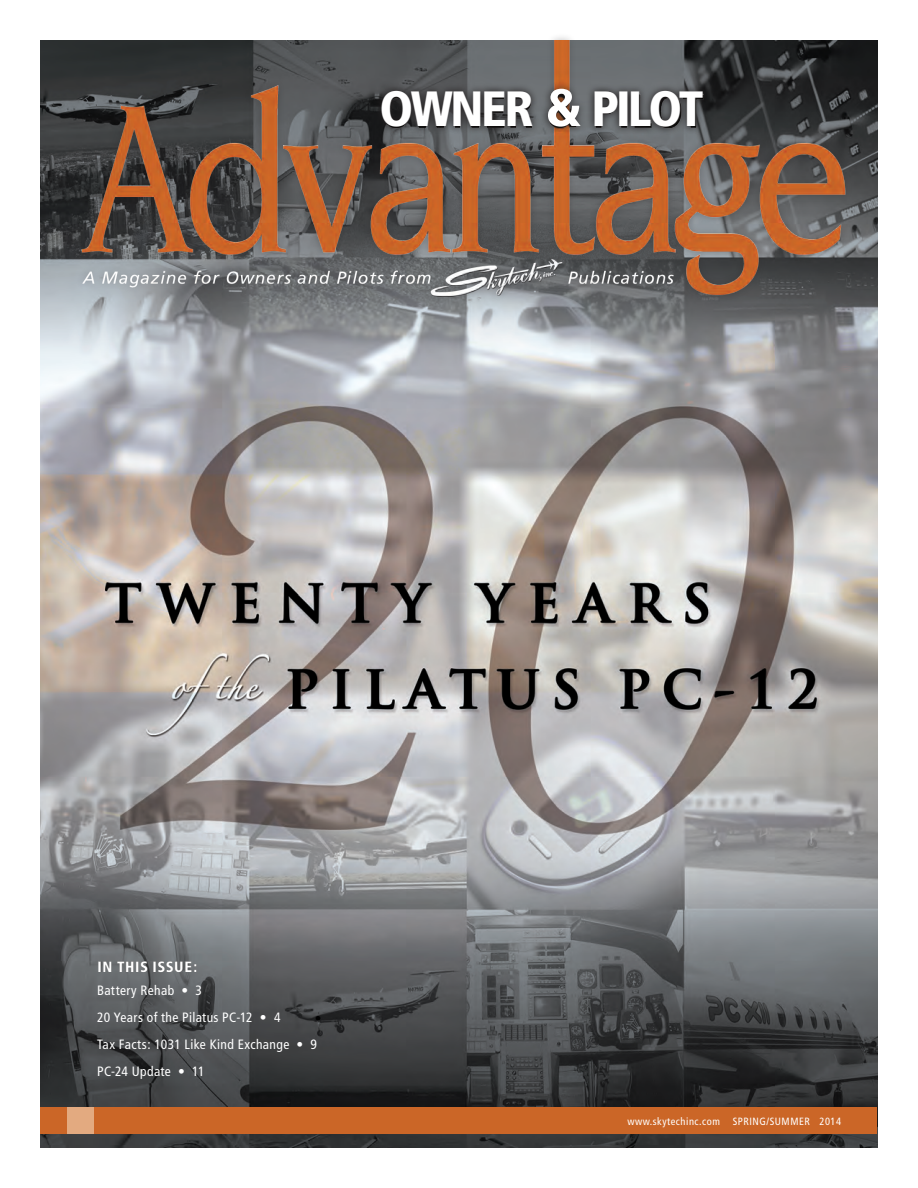
<style>
.page{position:relative;width:918px;height:1188px;background:#fff}
.page>*{position:absolute;margin:0;border:0;box-sizing:border-box;transform-origin:0 0}
.t1{font:900 condensed 49.5px "Frutiger";letter-spacing:-.055em;color:#fff}
.t2{font:900 condensed 15px "Frutiger";letter-spacing:.035em;color:#fff}
.t3{font:condensed 13.5px "Frutiger";letter-spacing:.025em;color:#fff}
.t4{font:condensed 13.5px "Frutiger";color:#040503}
.t5{font:condensed 10.5px "Frutiger";letter-spacing:.05em;color:#fff}
.s1{font-size:52.5px}
</style>
<div class="page">
<img style="left:40px;top:40px;width:838px;height:1107px">
<div style="left:40px;top:1107px;width:838px;height:27px;background:#cb6627"></div>
<div style="left:68px;top:1107px;width:26px;height:27px;background:#e3aa80"></div>
<img style="left:51px;top:40px;width:827px;height:298px">
<svg style="left:373px;top:83px;width:166px;height:52px;background:#3b3b3c"></svg>
<div style="left:540px;top:81px;width:47px;height:54px;background:#231f20;opacity:.75"></div>
<svg style="left:587px;top:83px;width:124px;height:51px;background:#444547"></svg>
<p class="t1" style="left:380px;top:79px;width:325px">OWNER <span class="s1">&amp;</span> PILOT</p>
<p class="t2" style="left:98px;top:958px;width:101px">IN THIS ISSUE:</p>
<p class="t3" style="left:97px;top:982px;width:106px">Battery Rehab • 3</p>
<p class="t3" style="left:97px;top:1009px;width:185px">20 Years of the Pilatus PC-12 • 4</p>
<p class="t3" style="left:97px;top:1036px;width:222px">Tax Facts: 1031 Like Kind Exchange • 9</p>
<p class="t3" style="left:97px;top:1063px;width:109px">PC-24 Update • 11</p>
<p class="t4" style="left:314px;top:1010px;width:8px">•</p>
<p class="t5" style="left:627px;top:1115px;width:215px">www.skytechinc.com SPRING/SUMMER 2014</p>
</div>
